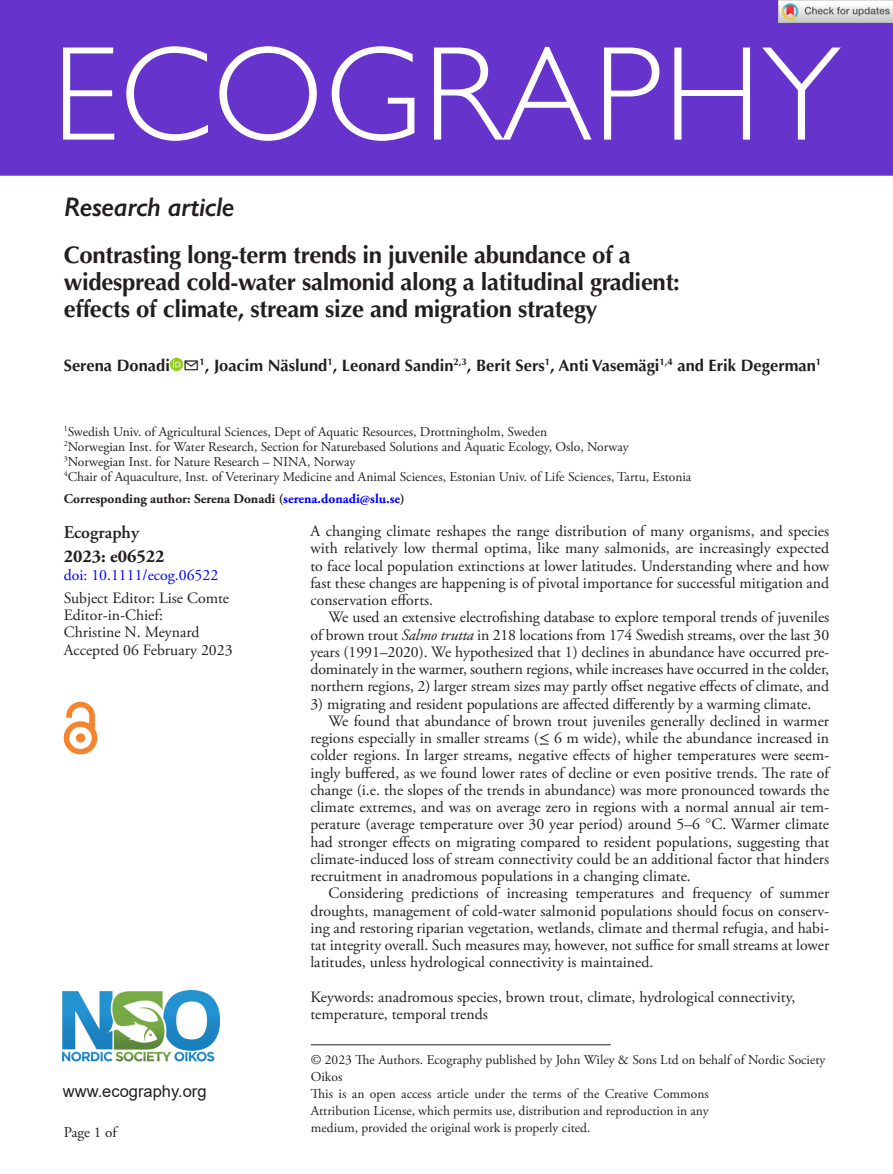
<style>
.page{position:relative;width:893px;height:1174px;background:#fff}
.page>*{position:absolute;margin:0;border:0;box-sizing:border-box;transform-origin:0 0}
.ECOG_Title{font:300 135px "Gill Sans Std";letter-spacing:.01em;color:#fff}
.AT_TYPE{font:italic 600 27px "Gill Sans";letter-spacing:-.015em;color:#231f20}
.CT{font:700 24px/27px "Optima LT Std";letter-spacing:-.015em;color:#231f20}
.Corres{font:700 18px "Adobe Garamond Pro";color:#231f20}
.t1{font:600 18px "Adobe Garamond Pro";color:#231f20}
.AU{font:700 16.5px "Optima LT Std";color:#231f20}
.t2{font:16.5px "Arial";color:#231f20}
.ABS_TXI{font:15.75px/17.2px "Adobe Garamond Pro";color:#231f20;text-align:justify}
.ABS_TXT{font:15.75px/17.2px "Adobe Garamond Pro";color:#231f20;text-align:justify}
.Keywords{font:15.75px/17.2px "Adobe Garamond Pro";color:#231f20}
.Doi_No{font:15.75px "Adobe Garamond Pro";color:#00f}
.t3{font:15px "Adobe Garamond Pro";color:#231f20}
.Address{font:13.5px/16.8px "Adobe Garamond Pro";color:#231f20;text-align:justify}
.FM_Note{font:13.5px/17px "Adobe Garamond Pro";color:#231f20}
.Corres-2{font:700 13.5px "Adobe Garamond Pro";color:#231f20}
.s1{color:#00f}
.s2{font-style:italic}
.s3{font-family:"STIX General"}
</style>
<div class="page">
<div style="left:0;top:0;width:893px;height:176px;background:#63c"></div>
<img style="left:63px;top:990px;width:156px;height:72px">
<img style="left:64px;top:701px;width:34px;height:53px">
<hr style="left:311px;top:1044px;width:300px;height:1px;background:#231f20">
<svg style="left:170px;top:358px;width:13px;height:13px"></svg>
<svg style="left:173px;top:360px;width:7px;height:7px"></svg>
<img style="left:779px;top:0;width:114px;height:23px">
<p class="ECOG_Title" style="left:52px;top:18px;width:790px">ECOGRAPHY</p>
<p class="AT_TYPE" style="left:64px;top:191px;width:172px">Research article</p>
<p class="CT" style="left:64px;top:242px;width:618px">Contrasting long-term trends in juvenile abundance of a widespread cold-water salmonid along a latitudinal gradient: effects of climate, stream size and migration strategy</p>
<p class="AU" style="left:64px;top:356px;width:759px">Serena Donadi ✉<sup>1</sup>, Joacim Näslund<sup>1</sup>, Leonard Sandin<sup>2,3</sup>, Berit Sers<sup>1</sup>, Anti Vasemägi<sup>1,4</sup> and Erik Degerman<sup>1</sup></p>
<p class="Address" style="left:64px;top:423px;width:485px"><sup>1</sup>Swedish Univ. of Agricultural Sciences, Dept of Aquatic Resources, Drottningholm, Sweden</p>
<p class="Address" style="left:64px;top:438px;width:567px"><sup>2</sup>Norwegian Inst. for Water Research, Section for Naturebased Solutions and Aquatic Ecology, Oslo, Norway</p>
<p class="Address" style="left:64px;top:453px;width:293px"><sup>3</sup>Norwegian Inst. for Nature Research – NINA, Norway</p>
<p class="Address" style="left:64px;top:468px;width:629px"><sup>4</sup>Chair of Aquaculture, Inst. of Veterinary Medicine and Animal Sciences, Estonian Univ. of Life Sciences, Tartu, Estonia</p>
<p class="Corres-2" style="left:64px;top:491px;width:342px">Corresponding author: Serena Donadi (<span class="s1">serena.donadi@slu.se</span>)</p>
<p class="t1" style="left:64px;top:521px;width:77px">Ecography</p>
<p class="Corres" style="left:64px;top:545px;width:102px">2023: e06522</p>
<p class="Doi_No" style="left:64px;top:565px;width:156px">doi: 10.1111/ecog.06522</p>
<p class="ABS_TXI" style="left:64px;top:590px;width:167px">Subject Editor: Lise Comte</p>
<p class="ABS_TXI" style="left:64px;top:607px;width:137px">Editor-in-Chief:<br>Christine N. Meynard</p>
<p class="ABS_TXI" style="left:64px;top:641px;width:170px">Accepted 06 February 2023</p>
<p class="t2" style="left:63px;top:1079px;width:145px">www.ecography.org</p>
<p class="t3" style="left:64px;top:1123px;width:54px">Page 1 of</p>
<p class="ABS_TXT" style="left:310px;top:523px;width:520px">A changing climate reshapes the range distribution of many organisms, and species with relatively low thermal optima, like many salmonids, are increasingly expected to face local population extinctions at lower latitudes. Understanding where and how fast these changes are happening is of pivotal importance for successful mitigation and conservation efforts.</p>
<p class="ABS_TXI" style="left:310px;top:609px;width:520px;text-indent:18px">We used an extensive electrofishing database to explore temporal trends of juveniles of brown trout <span class="s2">Salmo trutta</span> in 218 locations from 174 Swedish streams, over the last 30 years (1991–2020). We hypothesized that 1) declines in abundance have occurred pre&shy;dominately in the warmer, southern regions, while increases have occurred in the colder, northern regions, 2) larger stream sizes may partly offset negative effects of climate, and</p>
<p class="ABS_TXI" style="left:310px;top:695px;width:502px">3) migrating and resident populations are affected differently by a warming climate.</p>
<p class="ABS_TXI" style="left:310px;top:713px;width:520px;text-indent:18px">We found that abundance of brown trout juveniles generally declined in warmer regions especially in smaller streams (<span class="s3">≤</span> 6 m wide), while the abundance increased in colder regions. In larger streams, negative effects of higher temperatures were seem&shy;ingly buffered, as we found lower rates of decline or even positive trends. The rate of change (i.e. the slopes of the trends in abundance) was more pronounced towards the climate extremes, and was on average zero in regions with a normal annual air tem&shy;perature (average temperature over 30 year period) around 5–6 <span class="s3">°</span>C. Warmer climate had stronger effects on migrating compared to resident populations, suggesting that climate-induced loss of stream connectivity could be an additional factor that hinders recruitment in anadromous populations in a changing climate.</p>
<p class="ABS_TXI" style="left:310px;top:885px;width:520px;text-indent:18px">Considering predictions of increasing temperatures and frequency of summer droughts, management of cold-water salmonid populations should focus on conserv&shy;ing and restoring riparian vegetation, wetlands, climate and thermal refugia, and habi&shy;tat integrity overall. Such measures may, however, not suffice for small streams at lower latitudes, unless hydrological connectivity is maintained.</p>
<p class="Keywords" style="left:310px;top:989px;width:486px">Keywords: anadromous species, brown trout, climate, hydrological connectivity, temperature, temporal trends</p>
<p class="FM_Note" style="left:311px;top:1052px;width:516px">© 2023 The Authors. Ecography published by John Wiley &amp; Sons Ltd on behalf of Nordic Society<br>Oikos</p>
<p class="Address" style="left:311px;top:1086px;width:399px">This is an open access article under the terms of the Creative Commons Attribution License, which permits use, distribution and reproduction in any medium, provided the original work is properly cited.</p>
</div>
